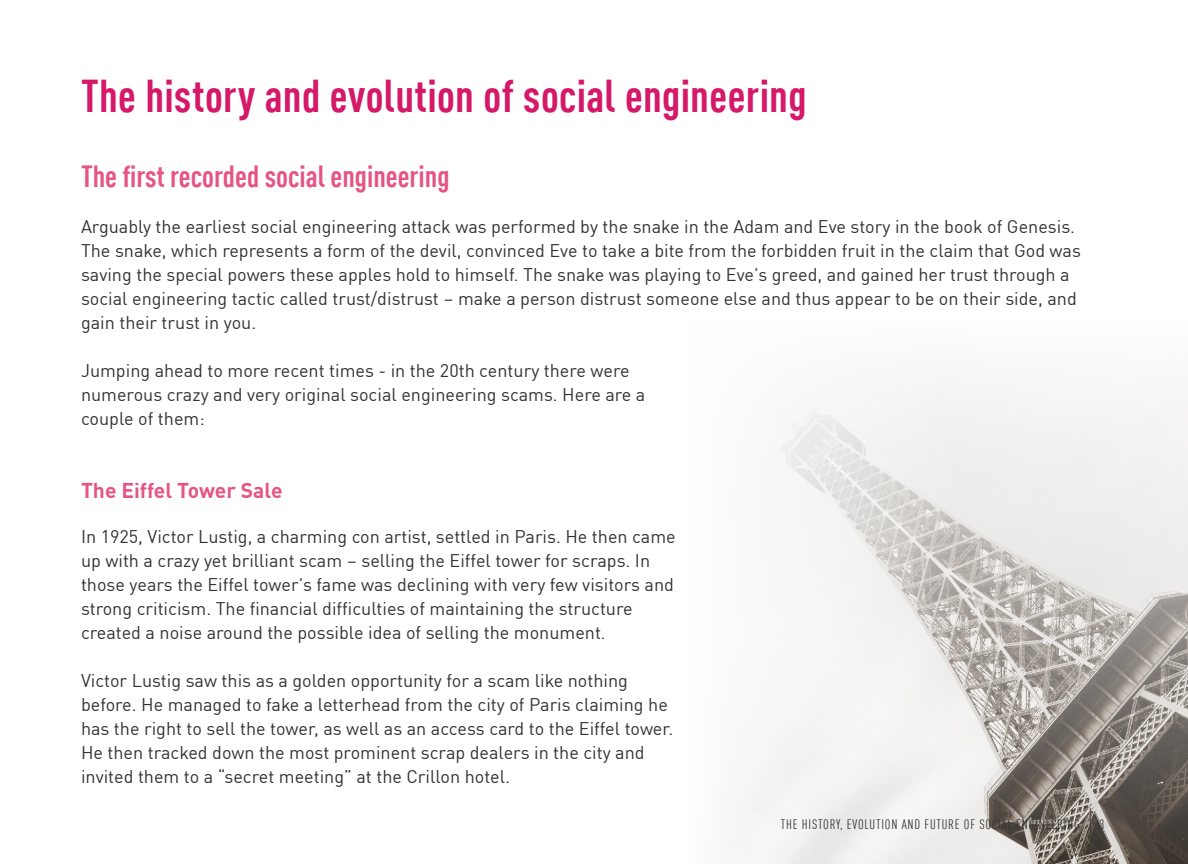
<style>
.page{position:relative;width:1188px;height:864px;background:#fff}
.page>*{position:absolute;margin:0;border:0;box-sizing:border-box;transform-origin:0 0}
.Section_Header{font:700 condensed 45px "DIN Pro";letter-spacing:.01em;color:#d51868}
.t1{font:100 condensed 36px "DIN Pro";color:#313434}
.Body_Copy{font:700 condensed 30px "DIN Pro";color:#e55584}
.Body_Copy-2{font:700 21px "DIN Pro";color:#e55584}
.Body_Copy-3{font:18px/24px "DIN Pro";color:#313434}
.t2{font:condensed 13.5px "DIN Pro";letter-spacing:.06em;color:#313434}
</style>
<div class="page">
<svg style="left:960px;top:386px;width:228px;height:478px"></svg>
<svg style="left:737px;top:384px;width:223px;height:480px"></svg>
<p class="Section_Header" style="left:81px;top:63px;width:727px">The history and evolution of social engineering</p>
<p class="Body_Copy" style="left:81px;top:154px;width:370px">The first recorded social engineering</p>
<p class="Body_Copy-3" style="left:81px;top:213px;width:1001px">Arguably the earliest social engineering attack was performed by the snake in the Adam and Eve story in the book of Genesis.<br>The snake, which represents a form of the devil, convinced Eve to take a bite from the forbidden fruit in the claim that God was saving the special powers these apples hold to himself. The snake was playing to Eve’s greed, and gained her trust through a social engineering tactic called trust/distrust – make a person distrust someone else and thus appear to be on their side, and gain their trust in you.</p>
<p class="Body_Copy-3" style="left:81px;top:357px;width:566px">Jumping ahead to more recent times - in the 20th century there were numerous crazy and very original social engineering scams. Here are a couple of them:</p>
<p class="Body_Copy-2" style="left:81px;top:474px;width:203px">The Eiffel Tower Sale</p>
<p class="Body_Copy-3" style="left:81px;top:524px;width:596px">In 1925, Victor Lustig, a charming con artist, settled in Paris. He then came up with a crazy yet brilliant scam – selling the Eiffel tower for scraps. In those years the Eiffel tower’s fame was declining with very few visitors and strong criticism. The financial difficulties of maintaining the structure created a noise around the possible idea of selling the monument.</p>
<p class="Body_Copy-3" style="left:81px;top:668px;width:594px">Victor Lustig saw this as a golden opportunity for a scam like nothing before. He managed to fake a letterhead from the city of Paris claiming he has the right to sell the tower, as well as an access card to the Eiffel tower.<br>He then tracked down the most prominent scrap dealers in the city and invited them to a “secret meeting” at the Crillon hotel.</p>
<h2 class="t1" style="left:1087px;top:800px;width:9px">|</h2>
<p class="t2" style="left:781px;top:815px;width:300px">THE HISTORY, EVOLUTION AND FUTURE OF SOCIAL ENGINEERING</p>
<p class="t2" style="left:1099px;top:815px;width:6px">3</p>
</div>
